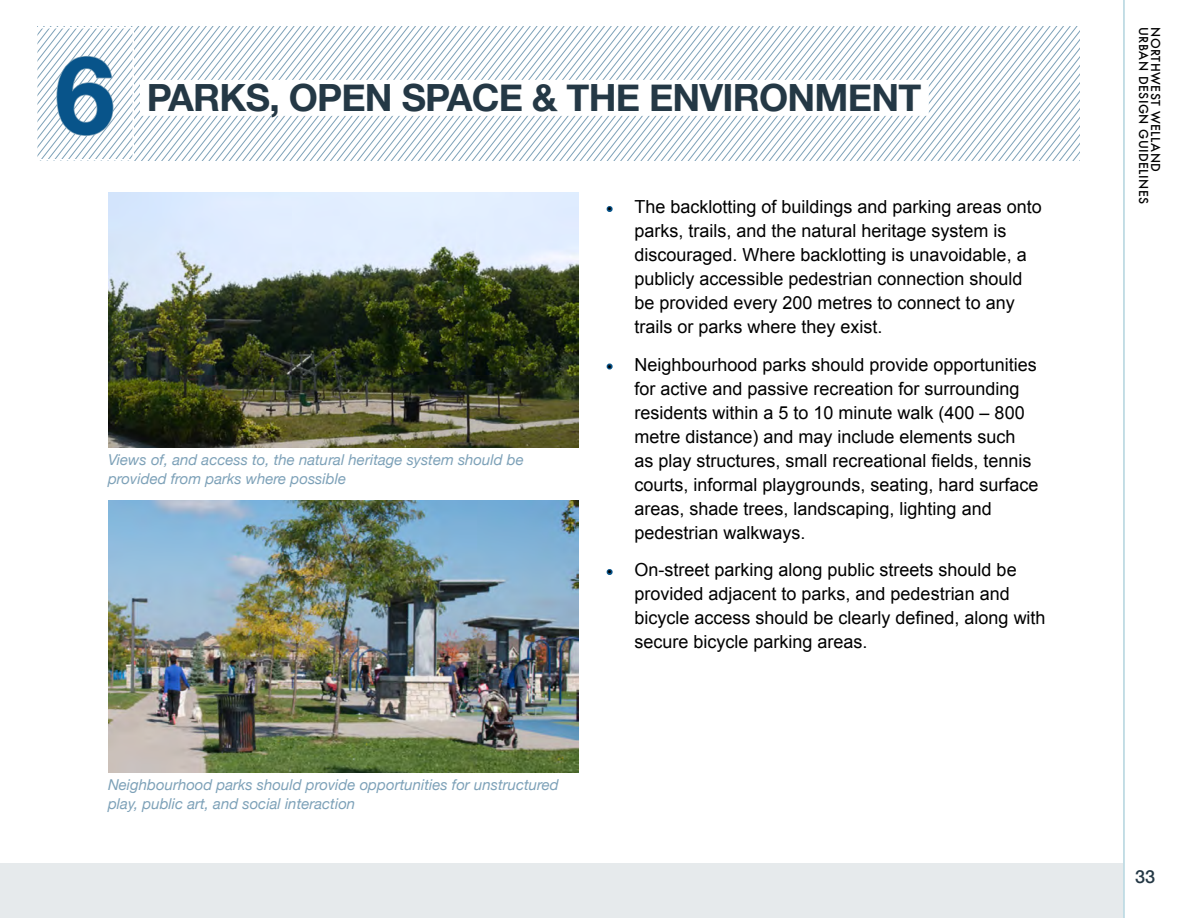
<style>
.page{position:relative;width:1188px;height:918px;background:#fff}
.page>*{position:absolute;margin:0;border:0;box-sizing:border-box;transform-origin:0 0}
.t1{font:700 108px "Helvetica Neue";color:#08548a}
.t2{font:700 37.5px "Helvetica Neue";letter-spacing:-.02em;color:#243845}
.t3{font:18px/24px "Arial";color:#000}
.t4{font:500 18px "Helvetica Neue";color:#243845}
.t5{font:italic 15px/19.5px "Helvetica Neue";color:#7da1b8}
.t6{font:500 12px "Futura";letter-spacing:.04em;color:#000}
.s1{font-size:12px}
</style>
<div class="page">
<svg style="left:39px;top:26px;width:1041px;height:134px"></svg>
<div style="left:36px;top:27px;width:98px;height:133px;border:2px solid #fff"></div>
<div style="left:140px;top:80px;width:789px;height:36px;background:#fff"></div>
<svg style="left:606px;top:206px;width:7px;height:6px"></svg>
<svg style="left:606px;top:363px;width:7px;height:7px"></svg>
<svg style="left:606px;top:569px;width:7px;height:6px"></svg>
<img style="left:108px;top:501px;width:471px;height:271px">
<img style="left:108px;top:193px;width:471px;height:254px">
<div style="left:0;top:863px;width:1123px;height:55px;background:#e6eaec"></div>
<hr style="left:1123px;top:0;width:2px;height:918px;background:#b2d4de">
<h1 class="t1" style="left:55px;top:28px;width:62px">6</h1>
<h2 class="t2" style="left:147px;top:75px;width:776px">PARKS, OPEN SPACE &amp; THE ENVIRONMENT</h2>
<p class="t5" style="left:108px;top:450px;width:417px">Views of, and access to, the natural heritage system should be provided from parks where possible</p>
<p class="t3" style="left:634px;top:195px;width:409px;text-indent:-27px"><span class="s1">•</span> The backlotting of buildings and parking areas onto parks, trails, and the natural heritage system is discouraged. Where backlotting is unavoidable, a publicly accessible pedestrian connection should be provided every 200 metres to connect to any trails or parks where they exist.</p>
<p class="t3" style="left:634px;top:352px;width:406px;text-indent:-27px"><span class="s1">•</span> Neighbourhood parks should provide opportunities for active and passive recreation for surrounding residents within a 5 to 10 minute walk (400 – 800 metre distance) and may include elements such as play structures, small recreational fields, tennis courts, informal playgrounds, seating, hard surface areas, shade trees, landscaping, lighting and pedestrian walkways.</p>
<p class="t3" style="left:634px;top:558px;width:413px;text-indent:-27px"><span class="s1">•</span> On-street parking along public streets should be provided adjacent to parks, and pedestrian and bicycle access should be clearly defined, along with secure bicycle parking areas.</p>
<p class="t5" style="left:108px;top:774px;width:452px">Neighbourhood parks should provide opportunities for unstructured play, public art, and social interaction</p>
<p class="t6" style="left:1152px;top:27px;width:179px;rotate:90deg">URBAN DESIGN GUIDELINES</p>
<p class="t6" style="left:1164px;top:27px;width:146px;rotate:90deg">NORTHWEST WELLAND</p>
<p class="t4" style="left:1135px;top:865px;width:22px">33</p>
</div>
